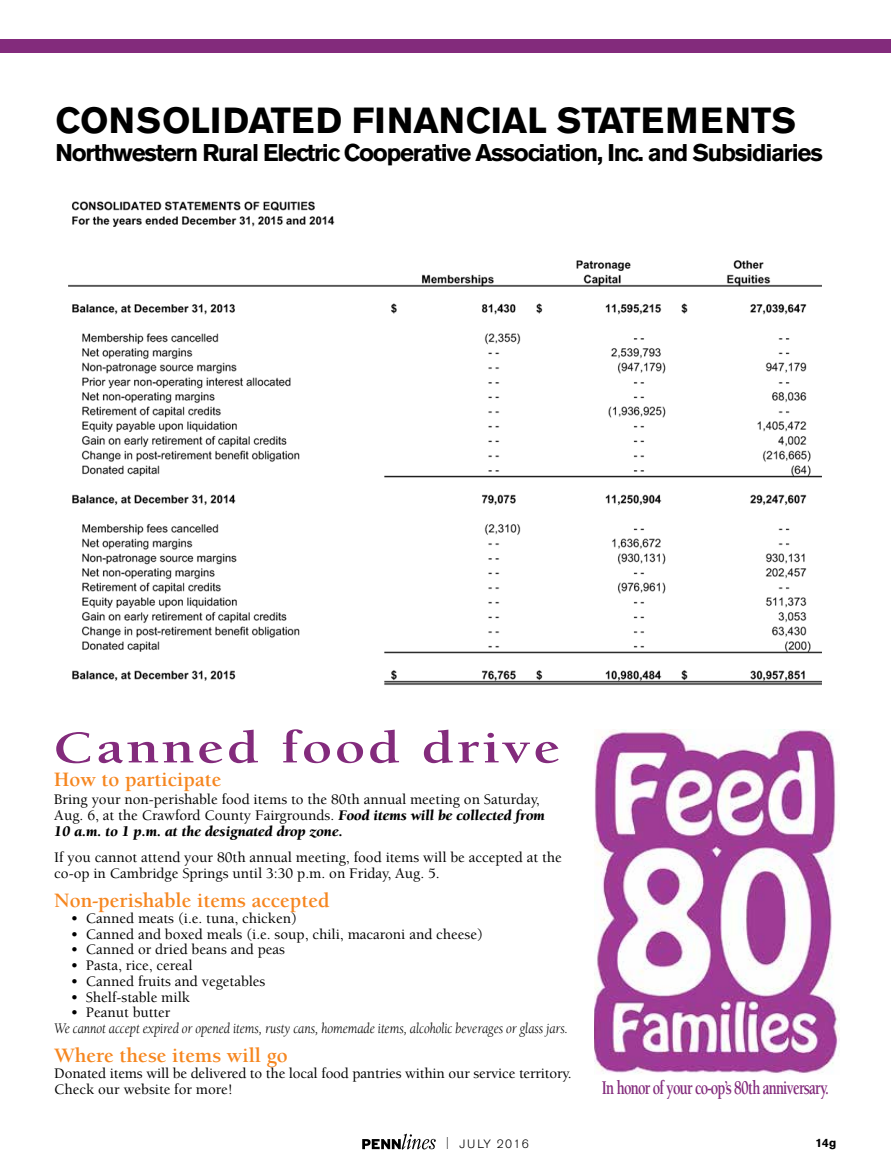
<style>
.page{position:relative;width:891px;height:1175px;background:#fff}
.page>*{position:absolute;margin:0;border:0;box-sizing:border-box;transform-origin:0 0}
.t1{font:700 46.5px "Berkeley Std";letter-spacing:.05em;color:#832b7c;scale:1.25 1}
.t2{font:700 36px "Akzidenz Grotesk BE";color:#000}
.t3{font:700 24px "Akzidenz Grotesk BE";letter-spacing:-.05em;color:#000}
.t4{font:700 21px "Berkeley Std";color:#f6861f}
.t5{font:700 19.95px "Berkeley Std";letter-spacing:-.05em;color:#832b7c;scale:.72 1}
.t6{font:500 15px/15.8px "Berkeley Std";color:#000}
.t7{font:italic 15px "Berkeley Std";letter-spacing:-.01em;color:#000;scale:.9 1}
.t8{font:300 12px "Akzidenz Grotesk BE";letter-spacing:.11em;color:#000}
.t9{font:700 12px "Akzidenz Grotesk BE";color:#000}
.s1{font-weight:900;font-style:italic}
.s2{font-stretch:condensed}
</style>
<div class="page">
<svg style="left:362px;top:1133px;width:74px;height:16px"></svg>
<img style="left:69px;top:201px;width:752px;height:484px">
<svg style="left:0;top:39px;width:1px;height:13px"></svg>
<div style="left:1px;top:39px;width:890px;height:13px;background:#832b7c"></div>
<img style="left:594px;top:729px;width:245px;height:345px">
<h2 class="t2" style="left:56px;top:99px;width:25px">consolidated</h2>
<h2 class="t2" style="left:352px;top:99px;width:45px">financial</h2>
<h2 class="t2" style="left:557px;top:99px;width:25px">statements</h2>
<h3 class="t3" style="left:56px;top:139px;width:769px">Northwestern Rural Electric Cooperative Association, Inc. and Subsidiaries</h3>
<h1 class="t1" style="left:53px;top:723px;width:407px">Canned food drive</h1>
<h3 class="t4" style="left:54px;top:767px;width:169px">How to participate</h3>
<p class="t6" style="left:54px;top:792px;width:492px">Bring your non-perishable food items to the 80th annual meeting on Saturday,<br>Aug. 6, at the Crawford County Fairgrounds. <span class="s1">Food items will be collected from<br>10 a.m. to 1 p.m. at the designated drop zone.</span></p>
<p class="t6" style="left:54px;top:849px;width:509px">If you cannot attend your 80th annual meeting, food items will be accepted at the co-op in Cambridge Springs until 3:30 p.m. on Friday, Aug. 5.</p>
<h3 class="t4" style="left:54px;top:889px;width:277px">Non-perishable items accepted</h3>
<p class="t6" style="left:71px;top:910px;width:228px">• Canned meats (i.e. tuna, chicken)</p>
<p class="t6" style="left:71px;top:926px;width:414px">• Canned and boxed meals (i.e. soup, chili, macaroni and cheese)</p>
<p class="t6" style="left:71px;top:942px;width:216px">• Canned or dried beans and peas</p>
<p class="t6" style="left:71px;top:957px;width:123px">• Pasta, rice, cereal</p>
<p class="t6" style="left:71px;top:973px;width:196px">• Canned fruits and vegetables</p>
<p class="t6" style="left:71px;top:989px;width:121px">• Shelf-stable milk</p>
<p class="t6" style="left:71px;top:1005px;width:101px">• Peanut butter</p>
<p class="t7" style="left:54px;top:1020px;width:572px">We cannot accept expired or opened items, rusty cans, homemade items, alcoholic beverages or glass jars.</p>
<h3 class="t4" style="left:54px;top:1044px;width:235px">Where these items will go</h3>
<p class="t6" style="left:54px;top:1065px;width:519px">Donated items will be delivered to the local food pantries within our service territory.<br>Check our website for more!</p>
<h3 class="t5" style="left:602px;top:1076px;width:317px">In honor of your co-op’s 80th anniversary.</h3>
<p class="t8" style="left:446px;top:1137px;width:84px"><span class="s2">|</span> JULY 2016</p>
<p class="t9" style="left:816px;top:1135px;width:22px">14g</p>
</div>
